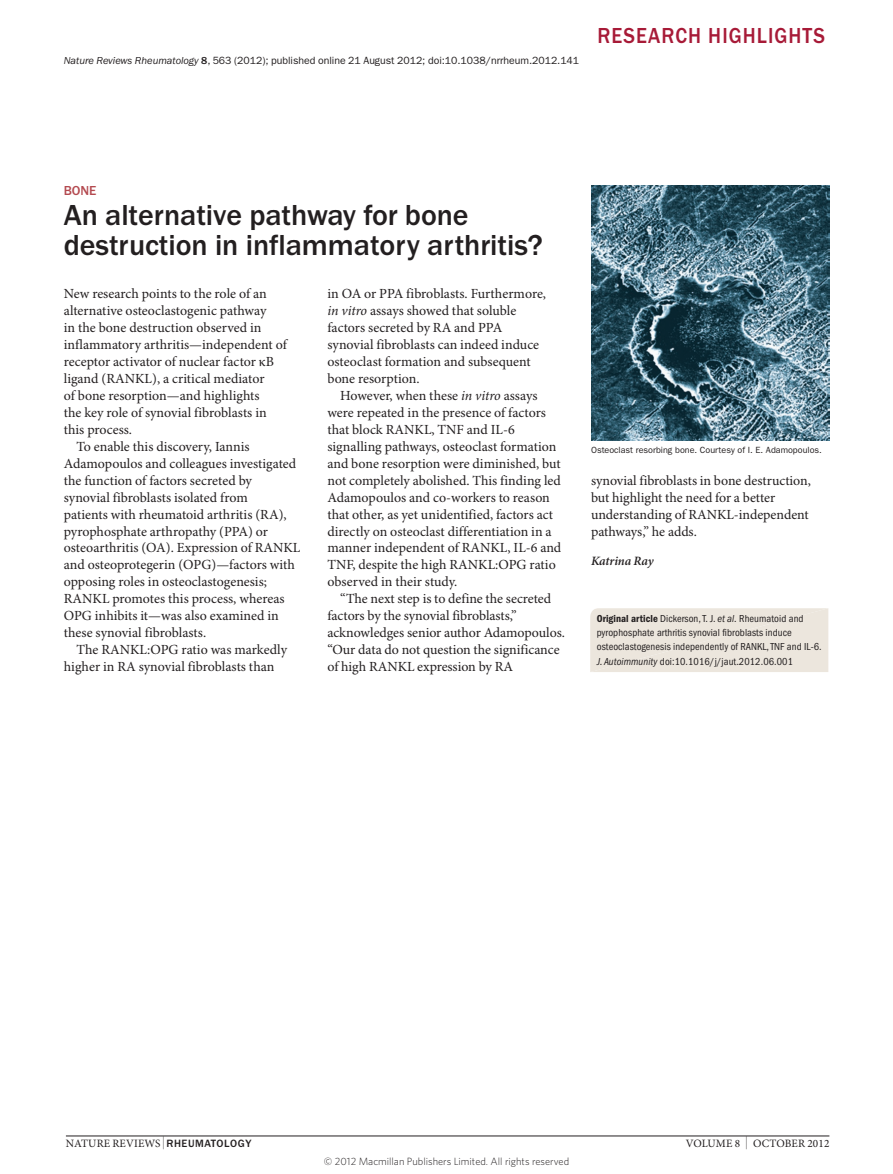
<style>
.page{position:relative;width:893px;height:1174px;background:#fff}
.page>*{position:absolute;margin:0;border:0;box-sizing:border-box;transform-origin:0 0}
.Title{font:500 30px/30px "ITC Franklin Gothic Std";letter-spacing:-.005em;color:#231f20}
.t1{font:500 22.5px "ITC Franklin Gothic Std";letter-spacing:.05em;color:#a71a37;scale:.9 1}
.Body_text{font:13.95px/17px "Minion Pro";color:#231f20}
.Body_first{font:13.95px/17px "Minion Pro";color:#231f20}
.Strapline{font:500 13.5px "ITC Franklin Gothic Std";color:#b44a50}
.Authors{font:italic 600 12.75px "Minion Pro";letter-spacing:-.01em;color:#231f20}
.t2{font:11.25px "Minion Pro";letter-spacing:.01em;color:#231f20}
.References{font:condensed 10.5px/14.2px "ITC Franklin Gothic Std";letter-spacing:.005em;color:#231f20}
.Citation_line{font:10.5px "ITC Franklin Gothic Std";letter-spacing:-.005em;color:#231f20}
.t3{font:300 10.5px "Whitney";color:#231f20}
.Figure_credit{font:9px "ITC Franklin Gothic Std";color:#231f20}
.s1{font-style:italic}
.s2{font-weight:500}
.s3{font-family:"ITC Franklin Gothic Std Dm Cd";font-stretch:normal}
.s4{font-size:12.9px}
.s5{font-family:"ITC Franklin Gothic Std";font-weight:500;font-size:10.95px}
</style>
<div class="page">
<hr style="left:66px;top:1135px;width:763px;height:1px;background:#231f20">
<div style="left:590px;top:608px;width:238px;height:64px;background:#ece6dd"></div>
<img style="left:591px;top:186px;width:238px;height:255px">
<p class="Citation_line" style="left:64px;top:54px;width:517px"><span class="s1">Nature Reviews Rheumatology</span> <span class="s2">8</span>, 563 (2012); published online 21 August 2012; doi:10.1038/nrrheum.2012.141</p>
<p class="t1" style="left:598px;top:22px;width:254px">RESEARCH HIGHLIGHTS</p>
<p class="Strapline" style="left:64px;top:183px;width:34px">BONE</p>
<p class="Title" style="left:64px;top:200px;width:481px">An alternative pathway for bone destruction in inflammatory arthritis?</p>
<p class="Body_text" style="left:327px;top:286px;width:220px">in OA or PPA fibroblasts. Furthermore, <span class="s1">in vitro</span> assays showed that soluble factors secreted by RA and PPA synovial fibroblasts can indeed induce osteoclast formation and subsequent bone resorption.</p>
<p class="Body_text" style="left:327px;top:387px;width:235px;text-indent:13px">However, when these <span class="s1">in vitro</span> assays were repeated in the presence of factors that block RANKL, TNF and IL-6 signalling pathways, osteoclast formation and bone resorption were diminished, but not completely abolished. This finding led Adamopoulos and co-workers to reason that other, as yet unidentified, factors act directly on osteoclast differentiation in a manner independent of RANKL, IL-6 and TNF, despite the high RANKL:OPG ratio observed in their study.</p>
<p class="Body_text" style="left:327px;top:591px;width:239px;text-indent:13px">“The next step is to define the secreted factors by the synovial fibroblasts,” acknowledges senior author Adamopoulos. “Our data do not question the significance of high RANKL expression by RA</p>
<p class="Body_first" style="left:64px;top:286px;width:225px">New research points to the role of an alternative osteoclastogenic pathway<br>in the bone destruction observed in inflammatory arthritis—independent of receptor activator of nuclear factor κB ligand (RANKL), a critical mediator<br>of bone resorption—and highlights<br>the key role of synovial fibroblasts in this process.</p>
<p class="Body_text" style="left:64px;top:438px;width:238px;text-indent:13px">To enable this discovery, Iannis Adamopoulos and colleagues investigated the function of factors secreted by synovial fibroblasts isolated from<br>patients with rheumatoid arthritis (RA), pyrophosphate arthropathy (PPA) or osteoarthritis (OA). Expression of RANKL and osteoprotegerin (OPG)—factors with opposing roles in osteoclastogenesis; RANKL promotes this process, whereas OPG inhibits it—was also examined in these synovial fibroblasts.</p>
<p class="Body_text" style="left:64px;top:642px;width:225px;text-indent:13px">The RANKL:OPG ratio was markedly higher in RA synovial fibroblasts than</p>
<p class="Figure_credit" style="left:591px;top:445px;width:232px">Osteoclast resorbing bone. Courtesy of I. E. Adamopoulos.</p>
<p class="Body_text" style="left:591px;top:472px;width:221px">synovial fibroblasts in bone destruction, but highlight the need for a better understanding of RANKL-independent pathways,” he adds.</p>
<p class="Authors" style="left:591px;top:553px;width:64px">Katrina Ray</p>
<p class="References" style="left:597px;top:611px;width:226px"><span class="s3">Original article</span> Dickerson, T. J. <span class="s1">et al.</span> Rheumatoid and pyrophosphate arthritis synovial fibroblasts induce osteoclastogenesis independently of RANKL, TNF and IL-6.<br><span class="s1">J. Autoimmunity</span> doi:10.1016/j/jaut.2012.06.001</p>
<p class="t2" style="left:66px;top:1136px;width:187px">NATURE REVIEWS <span class="s4">|</span> <span class="s5">RHEUMATOLOGY</span></p>
<p class="t2" style="left:686px;top:1136px;width:145px">VOLUME 8 <span class="s4">|</span> OCTOBER 2012</p>
<p class="t3" style="left:324px;top:1154px;width:247px">© 2012 Macmillan Publishers Limited. All rights reserved</p>
</div>
